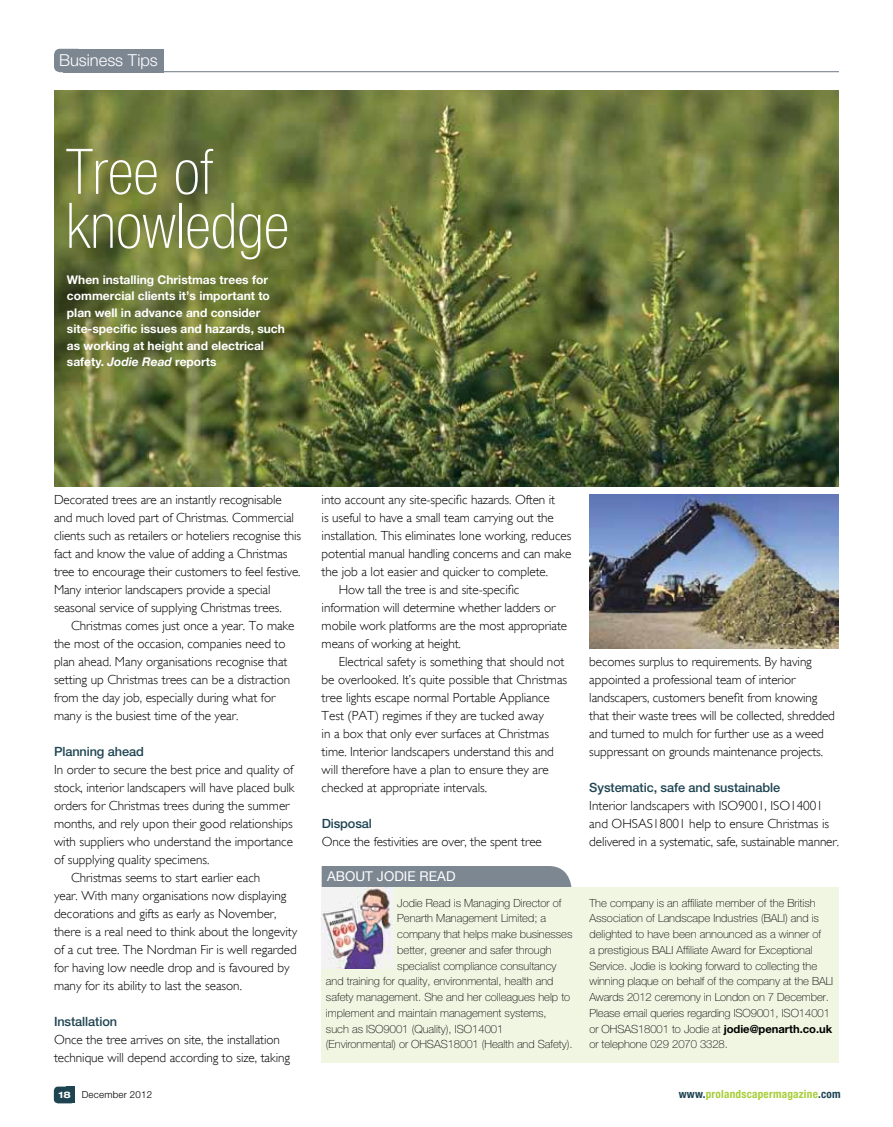
<style>
.page{position:relative;width:893px;height:1127px;background:#fff}
.page>*{position:absolute;margin:0;border:0;box-sizing:border-box;transform-origin:0 0}
.t1{font:100 condensed 63px/54px "Helvetica Neue LT Std";color:#fff}
.t2{font:300 16.5px "Helvetica Neue";color:#fff}
.t3{font:13.5px "Helvetica Neue";letter-spacing:.005em;color:#fff}
.t4{font:300 13.2px/18px "Gill Sans";letter-spacing:-.005em;color:#000}
.t5{font:500 12.75px "Helvetica Neue LT Std";letter-spacing:-.01em;color:#1e4451}
.t6{font:700 12px/16.5px "Helvetica Neue";color:#fff}
.t7{font:100 11.25px/15.8px "Helvetica Neue";color:#000}
.t8{font:700 condensed 11.25px "Helvetica Neue LT Std";letter-spacing:.02em;color:#a6ce39}
.t9{font:300 9.75px "Helvetica Neue";letter-spacing:.02em;color:#000}
.s1{font-style:italic}
.s2{font-weight:700}
.s3{font-family:"Helvetica Neue LT Std";font-weight:700;font-stretch:expanded;font-size:9px;color:#fff}
.s4{color:#1e4451}
</style>
<div class="page">
<div style="left:54px;top:1086px;width:21px;height:17px;background:#1e4451;border-radius:4px"></div>
<hr style="left:161px;top:71px;width:678px;height:1px;background:#7d8792">
<div style="left:54px;top:49px;width:30px;height:23px;background:#7d8792;border-radius:6px"></div>
<div style="left:80px;top:49px;width:83px;height:23px;background:#7d8792"></div>
<img style="left:54px;top:90px;width:785px;height:396px">
<div style="left:322px;top:866px;width:250px;height:21px;background:#7d8792"></div>
<div style="left:322px;top:887px;width:517px;height:175px;background:#f0f6e2"></div>
<img style="left:322px;top:887px;width:71px;height:81px">
<img style="left:589px;top:495px;width:250px;height:153px">
<p class="t2" style="left:59px;top:50px;width:100px">Business Tips</p>
<h1 class="t1" style="left:66px;top:144px;width:224px">Tree of knowledge</h1>
<p class="t6" style="left:67px;top:271px;width:219px">When installing Christmas trees for commercial clients it’s important to plan well in advance and consider site-specific issues and hazards, such as working at height and electrical safety. <span class="s1">Jodie Read</span> reports</p>
<p class="t4" style="left:54px;top:491px;width:249px">Decorated trees are an instantly recognisable and much loved part of Christmas. Commercial clients such as retailers or hoteliers recognise this fact and know the value of adding a Christmas tree to encourage their customers to feel festive.<br>Many interior landscapers provide a special seasonal service of supplying Christmas trees.</p>
<p class="t4" style="left:54px;top:617px;width:242px;text-indent:17px">Christmas comes just once a year. To make the most of the occasion, companies need to plan ahead. Many organisations recognise that setting up Christmas trees can be a distraction from the day job, especially during what for many is the busiest time of the year.</p>
<p class="t5" style="left:54px;top:744px;width:91px">Planning ahead</p>
<p class="t4" style="left:54px;top:761px;width:241px">In order to secure the best price and quality of</p>
<p class="t4" style="left:54px;top:779px;width:242px">stock, interior landscapers will have placed bulk</p>
<p class="t4" style="left:54px;top:797px;width:237px">orders for Christmas trees during the summer</p>
<p class="t4" style="left:54px;top:815px;width:240px">months, and rely upon their good relationships</p>
<p class="t4" style="left:54px;top:833px;width:241px">with suppliers who understand the importance</p>
<p class="t4" style="left:54px;top:851px;width:157px">of supplying quality specimens.</p>
<p class="t4" style="left:71px;top:869px;width:191px">Christmas seems to start earlier each</p>
<p class="t4" style="left:54px;top:887px;width:234px">year. With many organisations now displaying</p>
<p class="t4" style="left:54px;top:905px;width:224px">decorations and gifts as early as November,</p>
<p class="t4" style="left:54px;top:923px;width:245px">there is a real need to think about the longevity</p>
<p class="t4" style="left:54px;top:941px;width:244px">of a cut tree. The Nordman Fir is well regarded</p>
<p class="t4" style="left:54px;top:959px;width:237px">for having low needle drop and is favoured by</p>
<p class="t4" style="left:54px;top:977px;width:189px">many for its ability to last the season.</p>
<p class="t5" style="left:54px;top:1014px;width:65px">Installation</p>
<p class="t4" style="left:54px;top:1031px;width:238px">Once the tree arrives on site, the installation technique will depend according to size, taking</p>
<p class="t4" style="left:322px;top:491px;width:235px">into account any site-specific hazards. Often it</p>
<p class="t4" style="left:322px;top:509px;width:234px">is useful to have a small team carrying out the</p>
<p class="t4" style="left:322px;top:527px;width:251px">installation. This eliminates lone working, reduces</p>
<p class="t4" style="left:322px;top:545px;width:251px">potential manual handling concerns and can make</p>
<p class="t4" style="left:322px;top:563px;width:228px">the job a lot easier and quicker to complete.</p>
<p class="t4" style="left:339px;top:581px;width:182px">How tall the tree is and site-specific</p>
<p class="t4" style="left:322px;top:599px;width:235px">information will determine whether ladders or</p>
<p class="t4" style="left:322px;top:617px;width:247px">mobile work platforms are the most appropriate</p>
<p class="t4" style="left:322px;top:635px;width:141px">means of working at height.</p>
<p class="t4" style="left:339px;top:653px;width:227px">Electrical safety is something that should not</p>
<p class="t4" style="left:322px;top:671px;width:247px">be overlooked. It’s quite possible that Christmas</p>
<p class="t4" style="left:322px;top:689px;width:230px">tree lights escape normal Portable Appliance</p>
<p class="t4" style="left:322px;top:707px;width:224px">Test (PAT) regimes if they are tucked away</p>
<p class="t4" style="left:322px;top:725px;width:229px">in a box that only ever surfaces at Christmas</p>
<p class="t4" style="left:322px;top:743px;width:234px">time. Interior landscapers understand this and</p>
<p class="t4" style="left:322px;top:761px;width:229px">will therefore have a plan to ensure they are</p>
<p class="t4" style="left:322px;top:778px;width:167px">checked at appropriate intervals.</p>
<p class="t5" style="left:322px;top:816px;width:52px">Disposal</p>
<p class="t4" style="left:322px;top:833px;width:222px">Once the festivities are over, the spent tree</p>
<p class="t3" style="left:327px;top:868px;width:130px">ABOUT JODIE READ</p>
<p class="t7" style="left:397px;top:895px;width:166px">Jodie Read is Managing Director of</p>
<p class="t7" style="left:397px;top:910px;width:150px">Penarth Management Limited; a</p>
<p class="t7" style="left:397px;top:926px;width:177px">company that helps make businesses</p>
<p class="t7" style="left:397px;top:942px;width:156px">better, greener and safer through</p>
<p class="t7" style="left:397px;top:958px;width:161px">specialist compliance consultancy</p>
<p class="t7" style="left:326px;top:973px;width:229px">and training for quality, environmental, health and</p>
<p class="t7" style="left:326px;top:989px;width:246px">safety management. She and her colleagues help to</p>
<p class="t7" style="left:326px;top:1005px;width:222px">implement and maintain management systems,</p>
<p class="t7" style="left:326px;top:1021px;width:179px">such as ISO9001 (Quality), ISO14001</p>
<p class="t7" style="left:326px;top:1036px;width:248px">(Environmental) or OHSAS18001 (Health and Safety).</p>
<p class="t4" style="left:589px;top:653px;width:247px">becomes surplus to requirements. By having appointed a professional team of interior landscapers, customers benefit from knowing that their waste trees will be collected, shredded and turned to mulch for further use as a weed suppressant on grounds maintenance projects.</p>
<p class="t5" style="left:589px;top:780px;width:192px">Systematic, safe and sustainable</p>
<p class="t4" style="left:589px;top:797px;width:251px">Interior landscapers with ISO9001, ISO14001 and OHSAS18001 help to ensure Christmas is delivered in a systematic, safe, sustainable manner.</p>
<p class="t7" style="left:589px;top:895px;width:245px">The company is an affiliate member of the British Association of Landscape Industries (BALI) and is delighted to have been announced as a winner of<br>a prestigious BALI Affiliate Award for Exceptional Service. Jodie is looking forward to collecting the winning plaque on behalf of the company at the BALI Awards 2012 ceremony in London on 7 December.<br>Please email queries regarding ISO9001, ISO14001 or OHSAS18001 to Jodie at <span class="s2">jodie@penarth.co.uk </span>or telephone 029 2070 3328.</p>
<p class="t9" style="left:58px;top:1089px;width:95px"><span class="s3">18</span> December 2012</p>
<p class="t8" style="left:679px;top:1087px;width:163px"><span class="s4">www.</span>prolandscapermagazine<span class="s4">.com</span></p>
</div>
